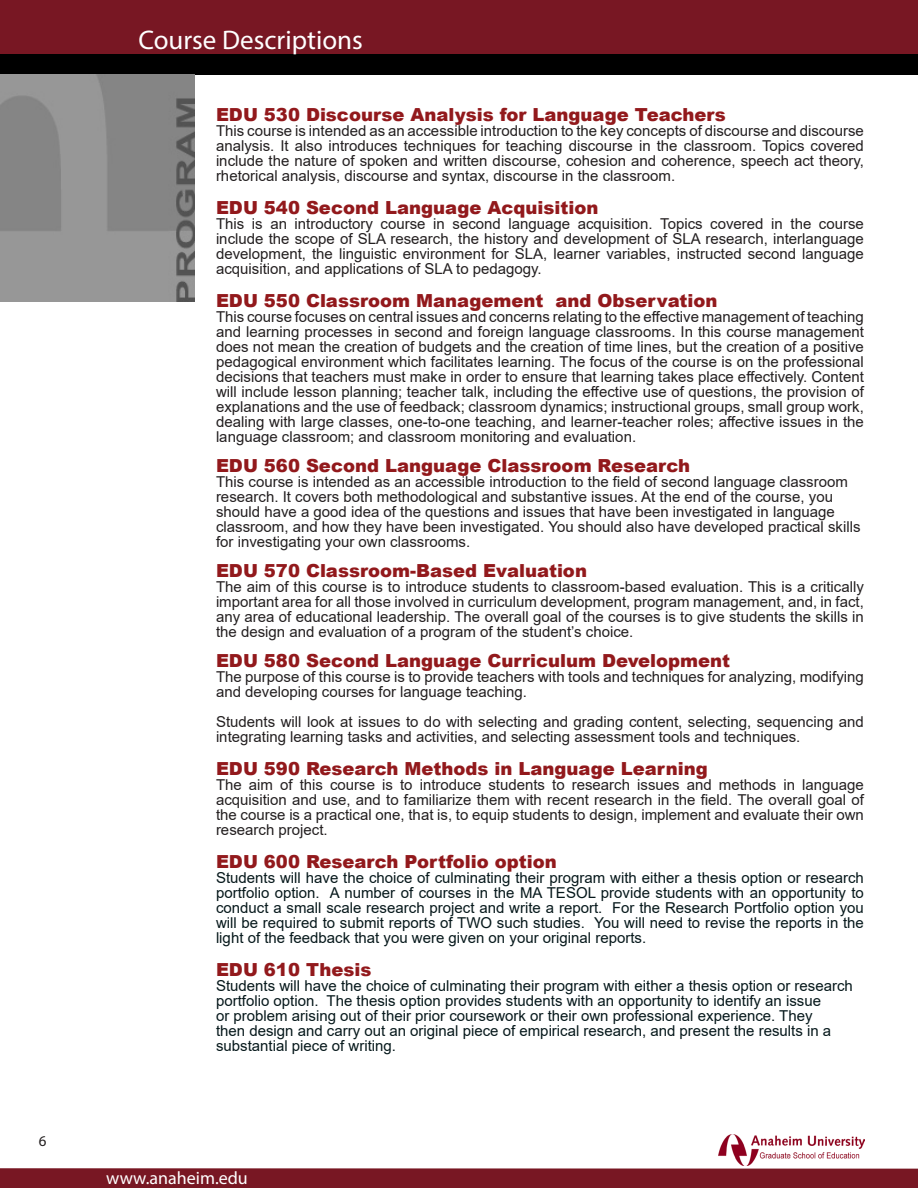
<style>
.page{position:relative;width:918px;height:1188px;background:#fff}
.page>*{position:absolute;margin:0;border:0;box-sizing:border-box;transform-origin:0 0}
.t1{font:27px "Myriad Pro";color:#fff}
.t2{font:900 18px "Arial";color:#92191c}
.t3{font:18px "Myriad Pro";color:#fff}
.t4{font:15px/15px "Arial";color:#231f20;text-align:justify}
.t5{font:15px/15px "Arial";color:#06181b;text-align:justify}
.t6{font:15px "Myriad Pro";color:#231f20}
</style>
<div class="page">
<div style="left:0;top:0;width:918px;height:54px;background:#781723"></div>
<div style="left:0;top:1168px;width:918px;height:20px;background:#781723"></div>
<div style="left:0;top:54px;width:918px;height:21px;background:#000"></div>
<img style="left:718px;top:1134px;width:146px;height:32px">
<img style="left:0;top:74px;width:195px;height:227px">
<p class="t6" style="left:39px;top:1131px;width:9px">6</p>
<p class="t1" style="left:138px;top:23px;width:226px">Course Descriptions</p>
<p class="t2" style="left:216px;top:101px;width:511px">EDU 530 Discourse Analysis for Language Teachers</p>
<p class="t4" style="left:216px;top:123px;width:650px">This course is intended as an accessible introduction to the key concepts of discourse and discourse analysis. It also introduces techniques for teaching discourse in the classroom. Topics covered include the nature of spoken and written discourse, cohesion and coherence, speech act theory, rhetorical analysis, discourse and syntax, discourse in the classroom.</p>
<p class="t2" style="left:216px;top:194px;width:384px">EDU 540 Second Language Acquisition</p>
<p class="t4" style="left:216px;top:216px;width:649px">This is an introductory course in second language acquisition. Topics covered in the course include the scope of SLA research, the history and development of SLA research, interlanguage development, the linguistic environment for SLA, learner variables, instructed second language acquisition, and applications of SLA to pedagogy.</p>
<p class="t2" style="left:216px;top:287px;width:503px">EDU 550 Classroom Management and Observation</p>
<p class="t4" style="left:216px;top:309px;width:649px">This course focuses on central issues and concerns relating to the effective management of teaching and learning processes in second and foreign language classrooms. In this course management does not mean the creation of budgets and the creation of time lines, but the creation of a positive pedagogical environment which facilitates learning. The focus of the course is on the professional decisions that teachers must make in order to ensure that learning takes place effectively. Content will include lesson planning; teacher talk, including the effective use of questions, the provision of explanations and the use of feedback; classroom dynamics; instructional groups, small group work, dealing with large classes, one-to-one teaching, and learner-teacher roles; affective issues in the language classroom; and classroom monitoring and evaluation.</p>
<p class="t2" style="left:216px;top:452px;width:476px">EDU 560 Second Language Classroom Research</p>
<p class="t4" style="left:216px;top:474px;width:646px;text-align:left">This course is intended as an accessible introduction to the field of second language classroom research. It covers both methodological and substantive issues. At the end of the course, you should have a good idea of the questions and issues that have been investigated in language classroom, and how they have been investigated. You should also have developed practical skills for investigating your own classrooms.</p>
<p class="t2" style="left:216px;top:557px;width:373px">EDU 570 Classroom-Based Evaluation</p>
<p class="t4" style="left:216px;top:579px;width:649px">The aim of this course is to introduce students to classroom-based evaluation. This is a critically important area for all those involved in curriculum development, program management, and, in fact, any area of educational leadership. The overall goal of the courses is to give students the skills in the design and evaluation of a program of the student’s choice.</p>
<p class="t2" style="left:216px;top:647px;width:516px">EDU 580 Second Language Curriculum Development</p>
<p class="t4" style="left:216px;top:669px;width:649px">The purpose of this course is to provide teachers with tools and techniques for analyzing, modifying and developing courses for language teaching.</p>
<p class="t4" style="left:216px;top:714px;width:649px">Students will look at issues to do with selecting and grading content, selecting, sequencing and integrating learning tasks and activities, and selecting assessment tools and techniques.</p>
<p class="t2" style="left:216px;top:755px;width:493px">EDU 590 Research Methods in Language Learning</p>
<p class="t4" style="left:216px;top:777px;width:649px">The aim of this course is to introduce students to research issues and methods in language acquisition and use, and to familiarize them with recent research in the field. The overall goal of the course is a practical one, that is, to equip students to design, implement and evaluate their own research project.</p>
<p class="t2" style="left:216px;top:848px;width:342px">EDU 600 Research Portfolio option</p>
<p class="t5" style="left:216px;top:870px;width:649px">Students will have the choice of culminating their program with either a thesis option or research portfolio option. A number of courses in the MA TESOL provide students with an opportunity to conduct a small scale research project and write a report. For the Research Portfolio option you will be required to submit reports of TWO such studies. You will need to revise the reports in the light of the feedback that you were given on your original reports.</p>
<p class="t2" style="left:216px;top:956px;width:157px">EDU 610 Thesis</p>
<p class="t5" style="left:216px;top:978px;width:638px;text-align:left">Students will have the choice of culminating their program with either a thesis option or research portfolio option. The thesis option provides students with an opportunity to identify an issue<br>or problem arising out of their prior coursework or their own professional experience. They<br>then design and carry out an original piece of empirical research, and present the results in a substantial piece of writing.</p>
<p class="t3" style="left:106px;top:1167px;width:143px">www.anaheim.edu</p>
</div>
